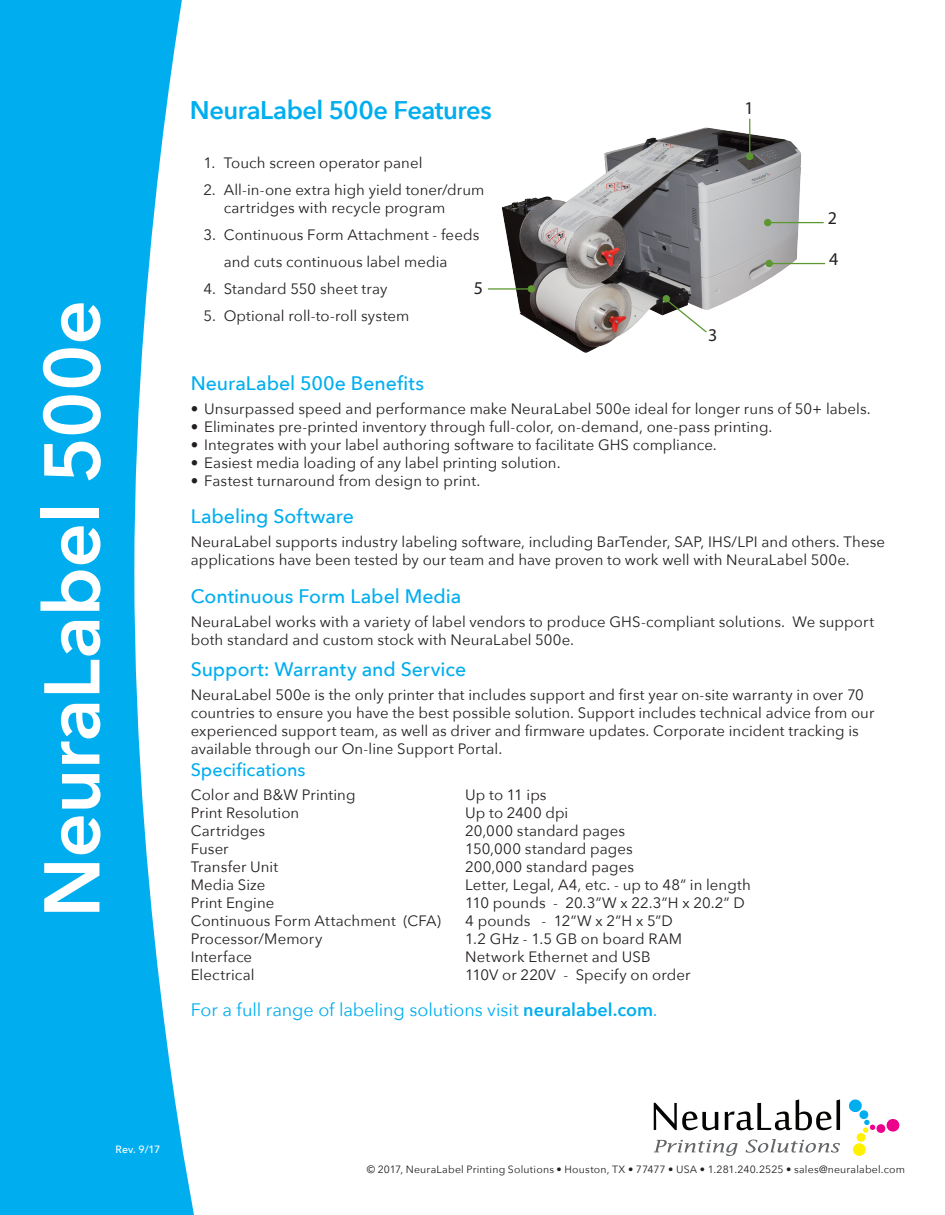
<style>
.page{position:relative;width:945px;height:1215px;background:#fff}
.page>*{position:absolute;margin:0;border:0;box-sizing:border-box;transform-origin:0 0}
.t1{font:600 78px "Avenir Next";letter-spacing:-.01em;color:#fff}
.t2{font:600 25.5px "Avenir Next";letter-spacing:-.02em;color:#00aeef}
.t3{font:500 19.5px "Avenir Next";color:#00aeef}
.t4{font:18px "Avenir Next";letter-spacing:-.005em;color:#00aeef}
.t5{font:500 18px "Avenir Next";color:#00aeef}
.t6{font:18px "Myriad Pro";color:#231f20}
.t7{font:15px/18px "Avenir Next";letter-spacing:.005em;color:#231f20}
.t8{font:10.5px "Avenir Next";letter-spacing:.02em;color:#231f20}
.t9{font:500 10.5px "Avenir Next";color:#fff}
.s1{font-weight:600}
</style>
<div class="page">
<svg style="left:0;top:0;width:194px;height:1215px;fill:#00aeef"></svg>
<img style="left:501px;top:119px;width:314px;height:234px">
<hr style="left:766px;top:222px;width:58px;height:1px;background:#5c9731">
<hr style="left:749px;top:119px;width:1px;height:35px;background:#5c9731">
<hr style="left:488px;top:288px;width:43px;height:2px;background:#5c9731">
<svg style="left:747px;top:153px;width:6px;height:6px"></svg>
<div style="left:746px;top:153px;width:7px;height:7px;border:1px solid #5c9731;border-radius:50%"></div>
<div style="left:764px;top:219px;width:7px;height:7px;border:1px solid #5c9731;border-radius:50%"></div>
<svg style="left:661px;top:295px;width:47px;height:39px"></svg>
<svg style="left:528px;top:286px;width:5px;height:6px"></svg>
<div style="left:528px;top:285px;width:7px;height:8px;border:1px solid #5c9731;border-radius:50%"></div>
<hr style="left:767px;top:263px;width:58px;height:1px;background:#5c9731">
<div style="left:766px;top:260px;width:6px;height:7px;background:#5c9731;border-radius:50%"></div>
<div style="left:766px;top:260px;width:7px;height:7px;border:1px solid #5c9731;border-radius:50%"></div>
<div style="left:857px;top:1133px;width:9px;height:9px;background:#fff101;border-radius:50%"></div>
<div style="left:853px;top:1143px;width:13px;height:13px;background:#fff101;border-radius:50%"></div>
<svg style="left:849px;top:1099px;width:51px;height:35px"></svg>
<svg style="left:654px;top:1103px;width:64px;height:27px"></svg>
<svg style="left:725px;top:1099px;width:115px;height:31px"></svg>
<svg style="left:654px;top:1140px;width:84px;height:16px"></svg>
<svg style="left:746px;top:1139px;width:94px;height:14px"></svg>
<h1 class="t1" style="left:5px;top:918px;width:619px;rotate:-90deg">NeuraLabel 500e</h1>
<h2 class="t2" style="left:190px;top:88px;width:303px">NeuraLabel 500e Features</h2>
<p class="t7" style="left:203px;top:153px;width:221px">1. Touch screen operator panel</p>
<p class="t7" style="left:224px;top:180px;width:262px;text-indent:-20px">2. All-in-one extra high yield toner/drum cartridges with recycle program</p>
<p class="t7" style="left:224px;top:220px;width:257px;line-height:27px;text-indent:-20px">3. Continuous Form Attachment - feeds and cuts continuous label media</p>
<p class="t7" style="left:203px;top:279px;width:186px">4. Standard 550 sheet tray</p>
<p class="t7" style="left:203px;top:306px;width:207px">5. Optional roll-to-roll system</p>
<p class="t6" style="left:474px;top:276px;width:11px">5</p>
<p class="t6" style="left:745px;top:97px;width:11px">1</p>
<p class="t6" style="left:708px;top:323px;width:11px">3</p>
<p class="t6" style="left:828px;top:207px;width:11px">2</p>
<p class="t6" style="left:829px;top:248px;width:11px">4</p>
<h3 class="t3" style="left:191px;top:366px;width:235px">NeuraLabel 500e Benefits</h3>
<p class="t7" style="left:191px;top:399px;width:682px">• Unsurpassed speed and performance make NeuraLabel 500e ideal for longer runs of 50+ labels.</p>
<p class="t7" style="left:191px;top:417px;width:583px">• Eliminates pre-printed inventory through full-color, on-demand, one-pass printing.</p>
<p class="t7" style="left:191px;top:435px;width:528px">• Integrates with your label authoring software to facilitate GHS compliance.</p>
<p class="t7" style="left:191px;top:453px;width:371px">• Easiest media loading of any label printing solution.</p>
<p class="t7" style="left:191px;top:471px;width:291px">• Fastest turnaround from design to print.</p>
<h3 class="t3" style="left:191px;top:500px;width:165px">Labeling Software</h3>
<p class="t7" style="left:191px;top:533px;width:696px">NeuraLabel supports industry labeling software, including BarTender, SAP, IHS/LPI and others. These applications have been tested by our team and have proven to work well with NeuraLabel 500e.</p>
<h3 class="t3" style="left:191px;top:579px;width:272px">Continuous Form Label Media</h3>
<p class="t7" style="left:191px;top:612px;width:685px">NeuraLabel works with a variety of label vendors to produce GHS-compliant solutions. We support both standard and custom stock with NeuraLabel 500e.</p>
<h3 class="t3" style="left:191px;top:653px;width:277px">Support: Warranty and Service</h3>
<p class="t7" style="left:191px;top:686px;width:685px">NeuraLabel 500e is the only printer that includes support and first year on-site warranty in over 70 countries to ensure you have the best possible solution. Support includes technical advice from our experienced support team, as well as driver and firmware updates. Corporate incident tracking is available through our On-line Support Portal.</p>
<p class="t5" style="left:191px;top:754px;width:116px">Specifications</p>
<p class="t7" style="left:191px;top:785px;width:166px">Color and B&amp;W Printing</p>
<p class="t7" style="left:465px;top:785px;width:83px">Up to 11 ips</p>
<p class="t7" style="left:191px;top:803px;width:110px">Print Resolution</p>
<p class="t7" style="left:465px;top:803px;width:105px">Up to 2400 dpi</p>
<p class="t7" style="left:191px;top:821px;width:76px">Cartridges</p>
<p class="t7" style="left:465px;top:821px;width:161px">20,000 standard pages</p>
<p class="t7" style="left:191px;top:839px;width:39px">Fuser</p>
<p class="t7" style="left:465px;top:839px;width:169px">150,000 standard pages</p>
<p class="t7" style="left:191px;top:857px;width:89px">Transfer Unit</p>
<p class="t7" style="left:465px;top:857px;width:170px">200,000 standard pages</p>
<p class="t7" style="left:191px;top:875px;width:76px">Media Size</p>
<p class="t7" style="left:465px;top:875px;width:287px">Letter, Legal, A4, etc. - up to 48” in length</p>
<p class="t7" style="left:191px;top:893px;width:85px">Print Engine</p>
<p class="t7" style="left:465px;top:893px;width:281px">110 pounds - 20.3”W x 22.3”H x 20.2” D</p>
<p class="t7" style="left:191px;top:911px;width:252px">Continuous Form Attachment (CFA)</p>
<p class="t7" style="left:465px;top:911px;width:209px">4 pounds - 12”W x 2”H x 5”D</p>
<p class="t7" style="left:191px;top:929px;width:133px">Processor/Memory</p>
<p class="t7" style="left:465px;top:929px;width:218px">1.2 GHz - 1.5 GB on board RAM</p>
<p class="t7" style="left:191px;top:947px;width:63px">Interface</p>
<p class="t7" style="left:465px;top:947px;width:187px">Network Ethernet and USB</p>
<p class="t7" style="left:191px;top:965px;width:65px">Electrical</p>
<p class="t7" style="left:465px;top:965px;width:227px">110V or 220V - Specify on order</p>
<p class="t4" style="left:191px;top:995px;width:468px">For a full range of labeling solutions visit <span class="s1">neuralabel.com</span>.</p>
<p class="t9" style="left:115px;top:1140px;width:47px">Rev. 9/17</p>
<p class="t8" style="left:367px;top:1161px;width:540px">© 2017, NeuraLabel Printing Solutions • Houston, TX • 77477 • USA • 1.281.240.2525 • sales@neuralabel.com</p>
</div>
